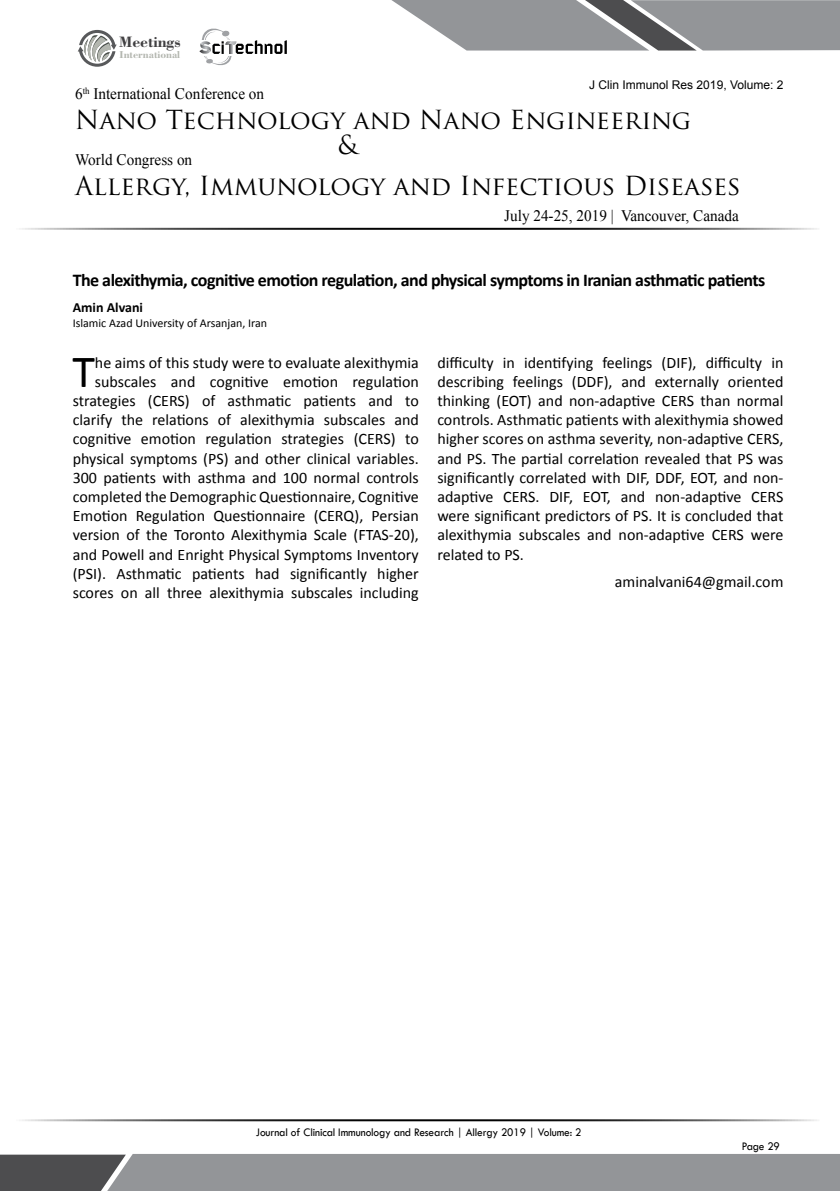
<style>
.page{position:relative;width:840px;height:1191px;background:#fff}
.page>*{position:absolute;margin:0;border:0;box-sizing:border-box;transform-origin:0 0}
.t1{font:46.2px "Calibri";color:#000}
.t2{font:25.6px "Trajan Pro";color:#000}
.t3{font:700 18px "Calibri";letter-spacing:-.03em;color:#000}
.t4{font:16px/19.2px "Calibri";color:#000;text-align:right}
.t5{font:16px "Times New Roman";color:#000;scale:.95 1}
.t6{font:700 16px "Bodoni BT";color:#414042}
.t7{font:700 14px "Calibri";color:#000}
.t8{font:12px "Tw Cen";letter-spacing:-.01em;color:#000;scale:.95 1}
.t9{font:12px "Calibri";color:#000}
.t10{font:12px "Arial";color:#000}
.t11{font:700 10.6px "Bodoni BT";color:#b3b6af}
</style>
<div class="page">
<hr style="left:12px;top:228px;width:807px;height:2px;background:#000">
<hr style="left:12px;top:1119px;width:807px;height:2px;background:#000">
<svg style="left:391px;top:0;width:448px;height:51px"></svg>
<svg style="left:0;top:1154px;width:839px;height:37px"></svg>
<svg style="left:78px;top:30px;width:39px;height:37px"></svg>
<svg style="left:199px;top:29px;width:88px;height:36px"></svg>
<p class="t6" style="left:119px;top:32px;width:63px">Meetings</p>
<p class="t11" style="left:120px;top:48px;width:62px">International</p>
<p class="t5" style="left:75px;top:83px;width:200px">6<sup>th</sup> International Conference on</p>
<p class="t10" style="left:589px;top:77px;width:196px">J Clin Immunol Res 2019, Volume: 2</p>
<h2 class="t2" style="left:75px;top:103px;width:617px">Nano Technology and Nano Engineering</h2>
<p class="t5" style="left:75px;top:149px;width:125px">World Congress on</p>
<h2 class="t2" style="left:337px;top:129px;width:21px">&amp;</h2>
<h2 class="t2" style="left:75px;top:169px;width:666px">Allergy, Immunology and Infectious Diseases</h2>
<p class="t5" style="left:504px;top:205px;width:248px">July 24-25, 2019 | Vancouver, Canada</p>
<p class="t3" style="left:73px;top:268px;width:693px">The alexithymia, cognitive emotion regulation, and physical symptoms in Iranian asthmatic patients</p>
<p class="t7" style="left:73px;top:298px;width:72px">Amin Alvani</p>
<p class="t9" style="left:73px;top:315px;width:196px">Islamic Azad University of Arsanjan, Iran</p>
<h1 class="t1" style="left:72px;top:342px;width:24px">T</h1>
<p class="t4" style="left:73px;top:353px;width:347px">he aims of this study were to evaluate alexithymia subscales and cognitive emotion regulation strategies (CERS) of asthmatic patients and to clarify the relations of alexithymia subscales and cognitive emotion regulation strategies (CERS) to physical symptoms (PS) and other clinical variables.<br>300 patients with asthma and 100 normal controls completed the Demographic Questionnaire, Cognitive Emotion Regulation Questionnaire (CERQ), Persian version of the Toronto Alexithymia Scale (FTAS-20), and Powell and Enright Physical Symptoms Inventory (PSI). Asthmatic patients had significantly higher scores on all three alexithymia subscales including</p>
<p class="t4" style="left:437px;top:353px;width:347px;text-align:justify">difficulty in identifying feelings (DIF), difficulty in describing feelings (DDF), and externally oriented thinking (EOT) and non-adaptive CERS than normal controls. Asthmatic patients with alexithymia showed higher scores on asthma severity, non-adaptive CERS, and PS. The partial correlation revealed that PS was significantly correlated with DIF, DDF, EOT, and non&shy;adaptive CERS. DIF, EOT, and non-adaptive CERS were significant predictors of PS. It is concluded that alexithymia subscales and non-adaptive CERS were related to PS.</p>
<p class="t4" style="left:614px;top:572px;width:170px">aminalvani64@gmail.com</p>
<p class="t8" style="left:256px;top:1124px;width:344px">Journal of Clinical Immunology and Research | Allergy 2019 | Volume: 2</p>
<p class="t8" style="left:741px;top:1139px;width:42px">Page 29</p>
</div>
